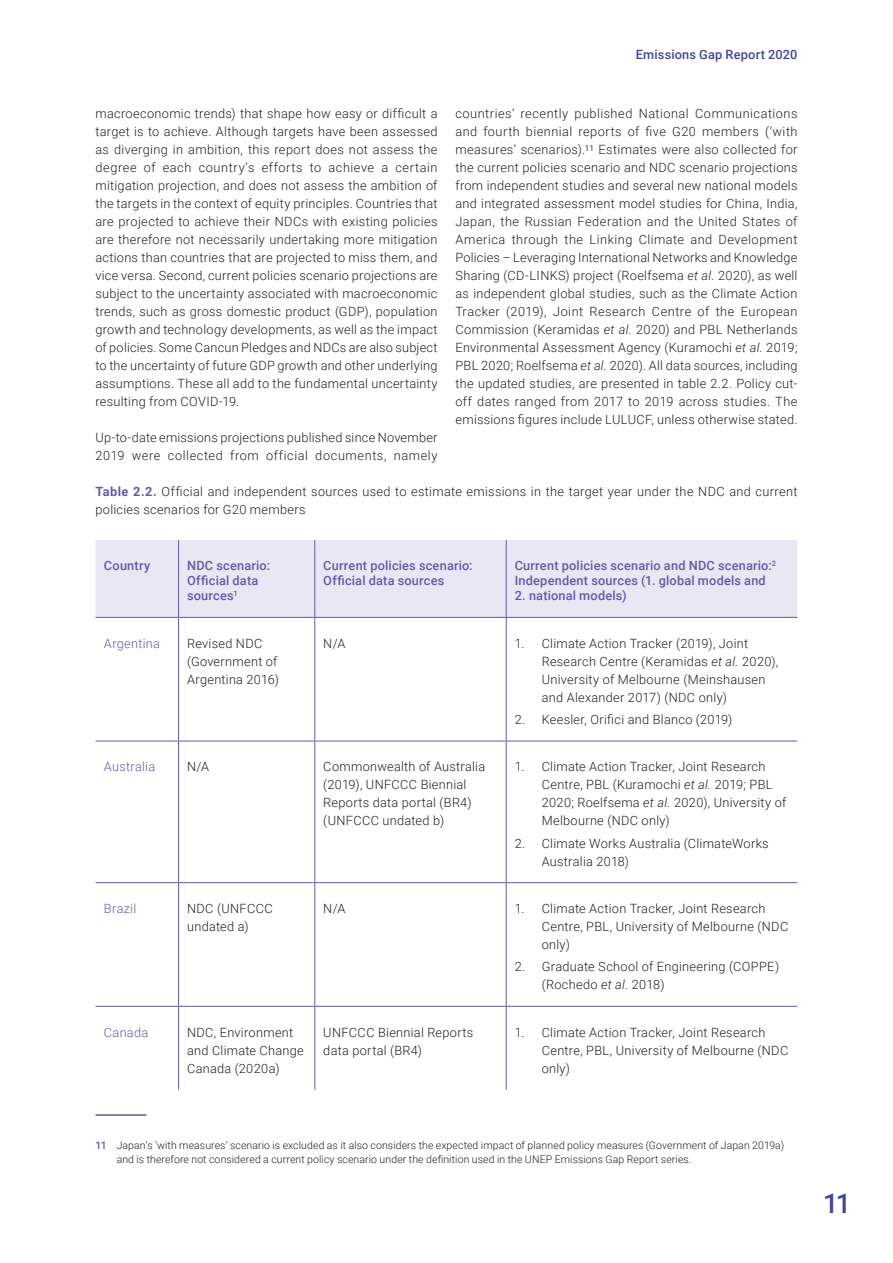
<style>
.page{position:relative;width:893px;height:1263px;background:#fff}
.page>*{position:absolute;margin:0;border:0;box-sizing:border-box;transform-origin:0 0}
.t1{font:500 27px "Roboto";color:#434599}
.P1_Paragarph{font:300 12.75px/18px "Roboto";letter-spacing:.025em;color:#231f20}
.Right_cell_GREP{font:300 12.75px/18px "Roboto";letter-spacing:.025em;color:#231f20}
.Table_heading_GREP{font:500 12.75px/15px "Roboto";letter-spacing:.015em;color:#645ba7}
.I1_Table{font:300 12.75px/18px "Roboto";letter-spacing:.025em;color:#231f20}
.Left_cell_GREP{font:300 12.75px "Roboto";letter-spacing:.02em;color:#645ba7}
.t2{font:500 12.75px "Roboto";letter-spacing:.015em;color:#434599}
.F2_Footnote_no_line{font:300 10.5px/13.5px "Roboto";letter-spacing:.01em;color:#231f20}
.s1{font-style:italic}
.s2{font-weight:700;color:#645ba7}
.s3{font-weight:500;color:#645ba7}
</style>
<div class="page">
<hr style="left:95px;top:1114px;width:51px;height:2px;background:#645ba7">
<div style="left:95px;top:540px;width:702px;height:77px;background:#e9e7f3"></div>
<hr style="left:178px;top:540px;width:1px;height:77px;background:#645ba7">
<hr style="left:314px;top:540px;width:1px;height:77px;background:#645ba7">
<hr style="left:506px;top:540px;width:1px;height:77px;background:#645ba7">
<hr style="left:178px;top:618px;width:1px;height:123px;background:#645ba7">
<hr style="left:314px;top:618px;width:1px;height:123px;background:#645ba7">
<hr style="left:506px;top:618px;width:1px;height:123px;background:#645ba7">
<hr style="left:95px;top:741px;width:84px;height:1px;background:#645ba7">
<hr style="left:179px;top:741px;width:136px;height:1px;background:#645ba7">
<hr style="left:178px;top:741px;width:1px;height:141px;background:#645ba7">
<hr style="left:315px;top:741px;width:191px;height:1px;background:#645ba7">
<hr style="left:314px;top:741px;width:1px;height:141px;background:#645ba7">
<hr style="left:506px;top:741px;width:291px;height:1px;background:#645ba7">
<hr style="left:506px;top:741px;width:1px;height:141px;background:#645ba7">
<hr style="left:95px;top:882px;width:84px;height:1px;background:#645ba7">
<hr style="left:179px;top:882px;width:136px;height:1px;background:#645ba7">
<hr style="left:178px;top:883px;width:1px;height:123px;background:#645ba7">
<hr style="left:315px;top:882px;width:191px;height:1px;background:#645ba7">
<hr style="left:314px;top:883px;width:1px;height:123px;background:#645ba7">
<hr style="left:506px;top:882px;width:291px;height:1px;background:#645ba7">
<hr style="left:506px;top:883px;width:1px;height:123px;background:#645ba7">
<hr style="left:95px;top:1006px;width:84px;height:1px;background:#645ba7">
<hr style="left:179px;top:1006px;width:136px;height:1px;background:#645ba7">
<hr style="left:178px;top:1007px;width:1px;height:83px;background:#645ba7">
<hr style="left:315px;top:1006px;width:191px;height:1px;background:#645ba7">
<hr style="left:314px;top:1007px;width:1px;height:83px;background:#645ba7">
<hr style="left:506px;top:1006px;width:291px;height:1px;background:#645ba7">
<hr style="left:506px;top:1007px;width:1px;height:83px;background:#645ba7">
<hr style="left:95px;top:617px;width:84px;height:1px;background:#645ba7">
<hr style="left:179px;top:617px;width:136px;height:1px;background:#645ba7">
<hr style="left:315px;top:617px;width:191px;height:1px;background:#645ba7">
<hr style="left:506px;top:617px;width:291px;height:1px;background:#645ba7">
<p class="t2" style="left:636px;top:46px;width:163px">Emissions Gap Report 2020</p>
<p class="P1_Paragarph" style="left:95px;top:104px;width:344px;text-align:justify">macroeconomic trends) that shape how easy or difficult a target is to achieve. Although targets have been assessed as diverging in ambition, this report does not assess the degree of each country’s efforts to achieve a certain mitigation projection, and does not assess the ambition of the targets in the context of equity principles. Countries that are projected to achieve their NDCs with existing policies are therefore not necessarily undertaking more mitigation actions than countries that are projected to miss them, and vice versa. Second, current policies scenario projections are subject to the uncertainty associated with macroeconomic trends, such as gross domestic product (GDP), population growth and technology developments, as well as the impact of policies. Some Cancun Pledges and NDCs are also subject to the uncertainty of future GDP growth and other underlying assumptions. These all add to the fundamental uncertainty resulting from COVID-19.</p>
<p class="P1_Paragarph" style="left:95px;top:428px;width:344px">Up-to-date emissions projections published since November<br>2019 were collected from official documents, namely</p>
<p class="P1_Paragarph" style="left:455px;top:104px;width:344px;text-align:justify">countries’ recently published National Communications and fourth biennial reports of five G20 members (‘with measures’ scenarios).<sup>11</sup> Estimates were also collected for the current policies scenario and NDC scenario projections from independent studies and several new national models and integrated assessment model studies for China, India, Japan, the Russian Federation and the United States of America through the Linking Climate and Development Policies – Leveraging International Networks and Knowledge Sharing (CD-LINKS) project (Roelfsema <span class="s1">et al.</span> 2020), as well as independent global studies, such as the Climate Action Tracker (2019), Joint Research Centre of the European Commission (Keramidas <span class="s1">et al.</span> 2020) and PBL Netherlands Environmental Assessment Agency (Kuramochi <span class="s1">et al.</span> 2019; PBL 2020; Roelfsema <span class="s1">et al.</span> 2020). All data sources, including the updated studies, are presented in table 2.2. Policy cut&shy;off dates ranged from 2017 to 2019 across studies. The emissions figures include LULUCF, unless otherwise stated.</p>
<p class="I1_Table" style="left:95px;top:482px;width:703px"><span class="s2">Table 2.2.</span> Official and independent sources used to estimate emissions in the target year under the NDC and current policies scenarios for G20 members</p>
<p class="Table_heading_GREP" style="left:104px;top:558px;width:48px">Country</p>
<p class="Table_heading_GREP" style="left:187px;top:558px;width:84px">NDC scenario:<br>Official data sources<sup>1</sup></p>
<p class="Table_heading_GREP" style="left:323px;top:558px;width:151px">Current policies scenario:<br>Official data sources</p>
<p class="Table_heading_GREP" style="left:515px;top:558px;width:263px">Current policies scenario and NDC scenario:<sup>2<br></sup>Independent sources (1. global models and</p>
<p class="Table_heading_GREP" style="left:515px;top:588px;width:113px">2. national models)</p>
<p class="Left_cell_GREP" style="left:104px;top:634px;width:58px">Argentina</p>
<p class="Right_cell_GREP" style="left:187px;top:634px;width:93px">Revised NDC (Government of<br>Argentina 2016)</p>
<p class="Right_cell_GREP" style="left:323px;top:634px;width:24px">N/A</p>
<p class="P1_Paragarph" style="left:542px;top:634px;width:238px;text-indent:-27px">1. Climate Action Tracker (2019), Joint Research Centre (Keramidas <span class="s1">et al.</span> 2020), University of Melbourne (Meinshausen and Alexander 2017) (NDC only)</p>
<p class="P1_Paragarph" style="left:515px;top:710px;width:219px">2. Keesler, Orifici and Blanco (2019)</p>
<p class="Left_cell_GREP" style="left:104px;top:758px;width:53px">Australia</p>
<p class="Right_cell_GREP" style="left:187px;top:757px;width:24px">N/A</p>
<p class="Right_cell_GREP" style="left:323px;top:757px;width:163px">Commonwealth of Australia (2019), UNFCCC Biennial<br>Reports data portal (BR4) (UNFCCC undated b)</p>
<p class="P1_Paragarph" style="left:542px;top:757px;width:246px;text-indent:-27px">1. Climate Action Tracker, Joint Research Centre, PBL (Kuramochi <span class="s1">et al.</span> 2019; PBL 2020; Roelfsema <span class="s1">et al.</span> 2020), University of Melbourne (NDC only)</p>
<p class="P1_Paragarph" style="left:542px;top:834px;width:228px;text-indent:-27px">2. Climate Works Australia (ClimateWorks<br>Australia 2018)</p>
<p class="Left_cell_GREP" style="left:104px;top:899px;width:34px">Brazil</p>
<p class="Right_cell_GREP" style="left:187px;top:899px;width:87px">NDC (UNFCCC undated a)</p>
<p class="Right_cell_GREP" style="left:323px;top:899px;width:24px">N/A</p>
<p class="P1_Paragarph" style="left:542px;top:899px;width:248px;text-indent:-27px">1. Climate Action Tracker, Joint Research<br>Centre, PBL, University of Melbourne (NDC only)</p>
<p class="P1_Paragarph" style="left:542px;top:957px;width:239px;text-indent:-27px">2. Graduate School of Engineering (COPPE) (Rochedo <span class="s1">et al.</span> 2018)</p>
<p class="Left_cell_GREP" style="left:104px;top:1023px;width:46px">Canada</p>
<p class="Right_cell_GREP" style="left:187px;top:1023px;width:118px">NDC, Environment and Climate Change<br>Canada (2020a)</p>
<p class="Right_cell_GREP" style="left:323px;top:1023px;width:151px">UNFCCC Biennial Reports data portal (BR4)</p>
<p class="P1_Paragarph" style="left:542px;top:1023px;width:248px;text-indent:-27px">1. Climate Action Tracker, Joint Research<br>Centre, PBL, University of Melbourne (NDC only)</p>
<p class="F2_Footnote_no_line" style="left:117px;top:1138px;width:669px;text-indent:-21px"><span class="s3">11</span> Japan’s ‘with measures’ scenario is excluded as it also considers the expected impact of planned policy measures (Government of Japan 2019a) and is therefore not considered a current policy scenario under the definition used in the UNEP Emissions Gap Report series.</p>
<h1 class="t1" style="left:823px;top:1184px;width:30px">11</h1>
</div>
